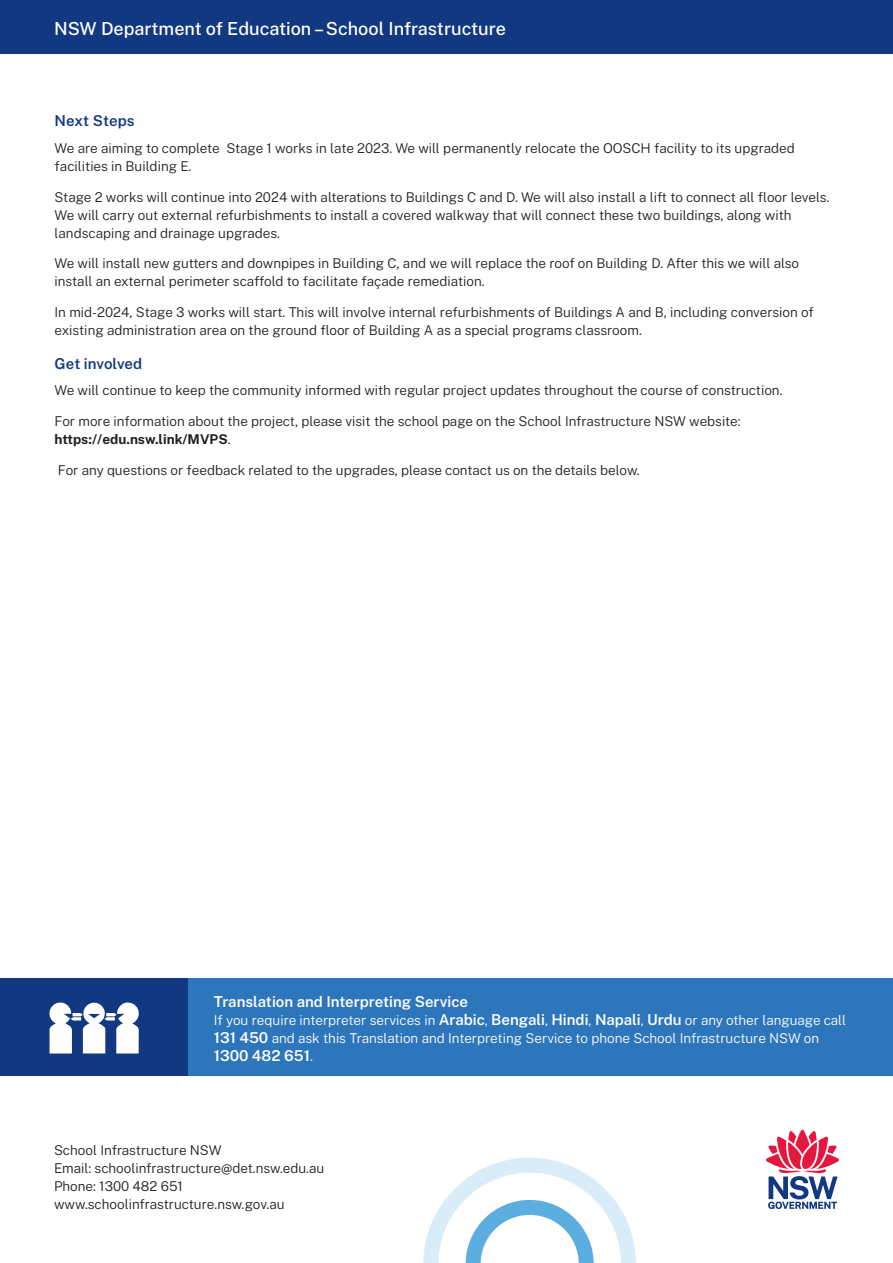
<style>
.page{position:relative;width:893px;height:1263px;background:#fff}
.page>*{position:absolute;margin:0;border:0;box-sizing:border-box;transform-origin:0 0}
.t1{font:500 18px "Public Sans";color:#fff}
.t2{font:600 15px "Public Sans";color:#fff}
.t3{font:600 15px "Public Sans";letter-spacing:.005em;color:#113880}
.t4{font:300 13.5px/18px "Public Sans";color:#231f20}
.t5{font:300 13.5px/18px "Public Sans";color:#fff}
.s1{font-weight:700}
.s2{font-weight:600;font-size:15px}
.s3{font-weight:300;font-size:13.5px}
</style>
<div class="page">
<div style="left:0;top:0;width:893px;height:54px;background:#113880"></div>
<svg style="left:766px;top:1130px;width:73px;height:79px"></svg>
<svg style="left:423px;top:1158px;width:213px;height:105px"></svg>
<div style="left:0;top:978px;width:188px;height:98px;background:#113880"></div>
<svg style="left:49px;top:1002px;width:90px;height:51px"></svg>
<div style="left:188px;top:978px;width:705px;height:98px;background:#2e76bc"></div>
<h1 class="t1" style="left:54px;top:17px;width:454px">NSW Department of Education – School Infrastructure</h1>
<p class="t3" style="left:55px;top:111px;width:81px">Next Steps</p>
<p class="t4" style="left:55px;top:138px;width:742px">We are aiming to complete Stage 1 works in late 2023. We will permanently relocate the OOSCH facility to its upgraded facilities in Building E.</p>
<p class="t4" style="left:55px;top:187px;width:776px">Stage 2 works will continue into 2024 with alterations to Buildings C and D. We will also install a lift to connect all floor levels.<br>We will carry out external refurbishments to install a covered walkway that will connect these two buildings, along with landscaping and drainage upgrades.</p>
<p class="t4" style="left:55px;top:254px;width:746px">We will install new gutters and downpipes in Building C, and we will replace the roof on Building D. After this we will also install an external perimeter scaffold to facilitate façade remediation.</p>
<p class="t4" style="left:55px;top:303px;width:761px">In mid-2024, Stage 3 works will start. This will involve internal refurbishments of Buildings A and B, including conversion of existing administration area on the ground floor of Building A as a special programs classroom.</p>
<p class="t3" style="left:55px;top:353px;width:89px">Get involved</p>
<p class="t4" style="left:55px;top:381px;width:729px">We will continue to keep the community informed with regular project updates throughout the course of construction.</p>
<p class="t4" style="left:55px;top:412px;width:688px">For more information about the project, please visit the school page on the School Infrastructure NSW website: <span class="s1">https://edu.nsw.link/MVPS</span>.</p>
<p class="t4" style="left:58px;top:461px;width:583px">For any questions or feedback related to the upgrades, please contact us on the details below.</p>
<p class="t2" style="left:214px;top:991px;width:256px">Translation and Interpreting Service</p>
<p class="t5" style="left:214px;top:1010px;width:634px">If you require interpreter services in <span class="s2">Arabic</span>, <span class="s2">Bengali</span>, <span class="s2">Hindi</span>, <span class="s2">Napali</span>, <span class="s2">Urdu</span> or any other language call<br><span class="s2">131 450</span> and ask this Translation and Interpreting Service to phone School Infrastructure NSW on</p>
<p class="t2" style="left:214px;top:1045px;width:101px">1300 482 651<span class="s3">.</span></p>
<p class="t4" style="left:54px;top:1141px;width:272px">School Infrastructure NSW<br>Email: schoolinfrastructure@det.nsw.edu.au Phone: 1300 482 651 www.schoolinfrastructure.nsw.gov.au</p>
</div>
